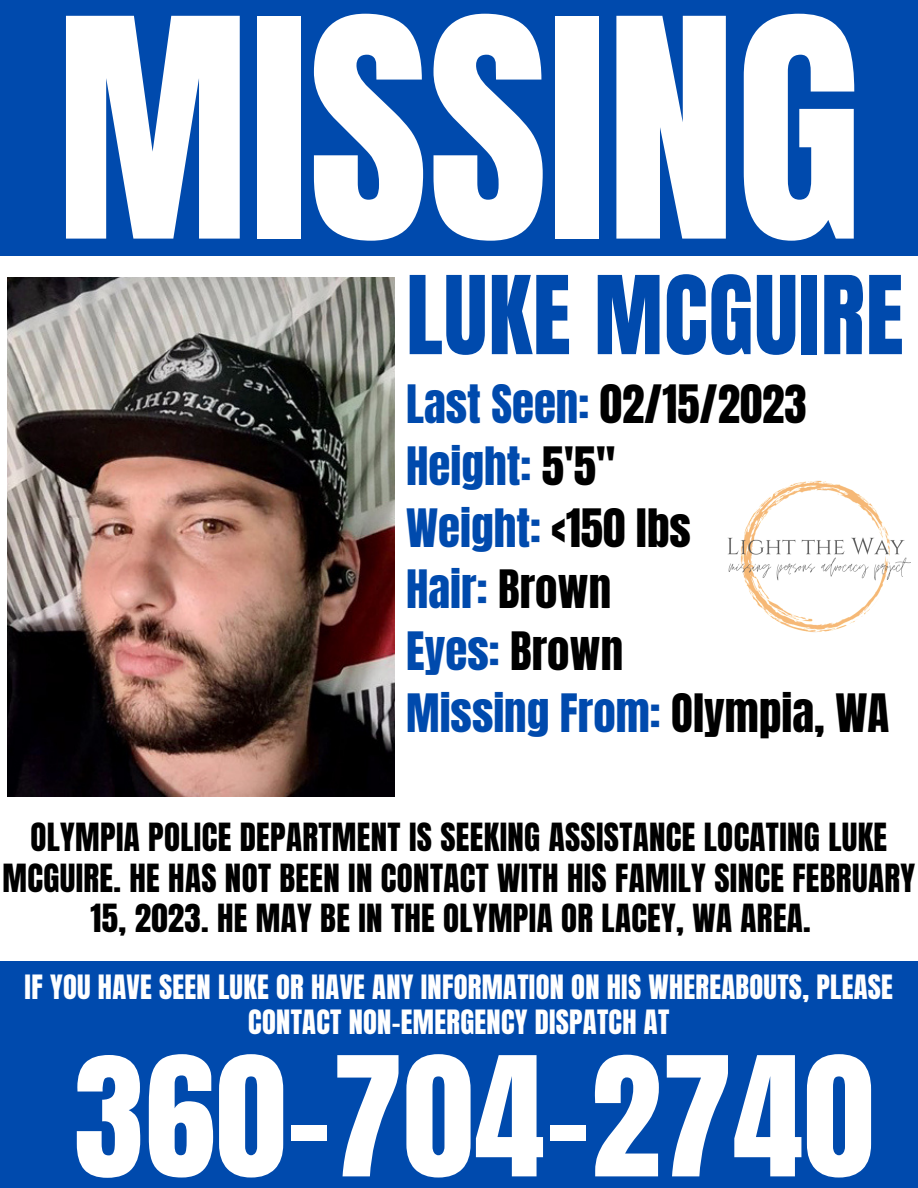
<style>
.page{position:relative;width:918px;height:1188px;background:#fff}
.page>*{position:absolute;margin:0;border:0;box-sizing:border-box;transform-origin:0 0}
.t1{font:259.35px "Anton";color:#fff}
.t2{font:141px "Anton";letter-spacing:.01em;color:#fff}
.t3{font:92.25px "Anton";letter-spacing:.01em;color:#004aad}
.t4{font:45px "Anton";color:#004aad}
.t5{font:45px "Anton";color:#000}
.t6{font:33px/40.5px "Anton";letter-spacing:.01em;color:#000;text-align:center}
.t7{font:28.5px/34.8px "Anton";letter-spacing:.01em;color:#fff;text-align:center}
.s1{color:#004aad}
.s2{color:#000}
</style>
<div class="page">
<div style="left:0;top:0;width:918px;height:256px;background:#004aad"></div>
<div style="left:0;top:962px;width:918px;height:226px;background:#004aad"></div>
<img style="left:8px;top:277px;width:386px;height:520px">
<img style="left:728px;top:480px;width:182px;height:153px">
<p class="t1" style="left:56px;top:-57px;width:807px">MISSING</p>
<p class="t3" style="left:406px;top:249px;width:499px">LUKE MCGUIRE</p>
<p class="t5" style="left:406px;top:372px;width:402px"><span class="s1">Last Seen:</span> 02/15/2023</p>
<p class="t4" style="left:406px;top:433px;width:211px">Height: <span class="s2">5'5"</span></p>
<p class="t4" style="left:406px;top:495px;width:286px">Weight: <span class="s2">&lt;150 lbs</span></p>
<p class="t4" style="left:406px;top:557px;width:207px">Hair: <span class="s2">Brown</span></p>
<p class="t4" style="left:406px;top:619px;width:219px">Eyes: <span class="s2">Brown</span></p>
<p class="t4" style="left:406px;top:681px;width:485px">Missing From: <span class="s2">Olympia, WA</span></p>
<p class="t6" style="left:2px;top:818px;width:914px">OLYMPIA POLICE DEPARTMENT IS SEEKING ASSISTANCE LOCATING LUKE<br>MCGUIRE. HE HAS NOT BEEN IN CONTACT WITH HIS FAMILY SINCE FEBRUARY<br>15, 2023. HE MAY BE IN THE OLYMPIA OR LACEY, WA AREA.</p>
<p class="t7" style="left:25px;top:970px;width:870px">IF YOU HAVE SEEN LUKE OR HAVE ANY INFORMATION ON HIS WHEREABOUTS, PLEASE<br>CONTACT NON-EMERGENCY DISPATCH AT</p>
<p class="t2" style="left:74px;top:1016px;width:801px">360-704-2740</p>
</div>
